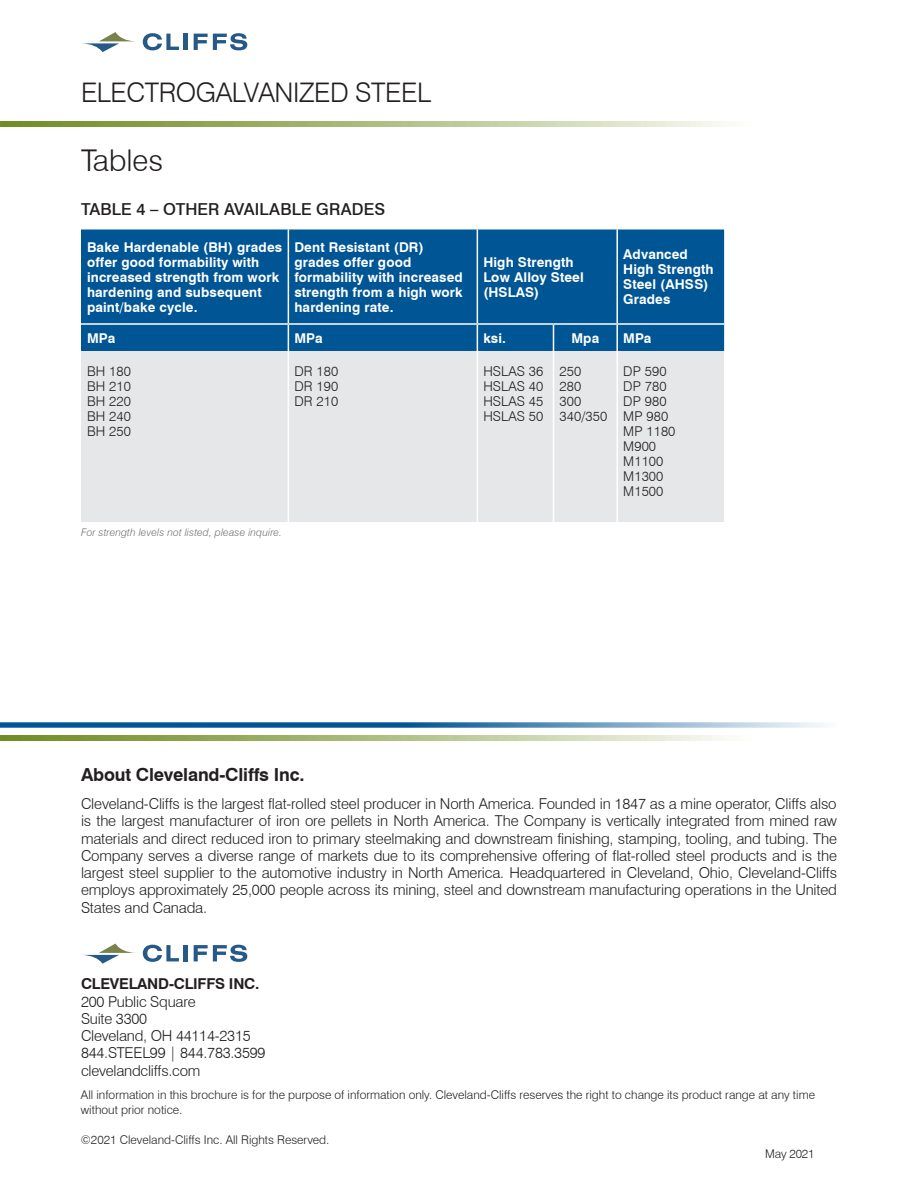
<style>
.page{position:relative;width:918px;height:1188px;background:#fff}
.page>*{position:absolute;margin:0;border:0;box-sizing:border-box;transform-origin:0 0}
.t1{font:300 30px "Swiss 721 BT";color:#231f20}
.t2{font:300 27px "Swiss 721 BT";letter-spacing:-.015em;color:#231f20}
.t3{font:700 18px "Swiss 721 BT";letter-spacing:-.01em;color:#231f20}
.t4{font:500 16.5px "Swiss 721 BT";letter-spacing:.005em;color:#231f20}
.t5{font:300 15px/17.2px "Swiss 721 BT";letter-spacing:-.015em;color:#231f20}
.t6{font:700 15px "Swiss 721 BT";letter-spacing:-.015em;color:#231f20}
.t7{font:700 13.5px/15px "Swiss 721 BT";letter-spacing:.01em;color:#fff}
.t8{font:300 13.5px/15px "Swiss 721 BT";letter-spacing:.01em;color:#231f20;text-align:justify}
.t9{font:300 12px/15px "Swiss 721 BT";color:#231f20}
.t10{font:italic 300 10.5px "Swiss 721 BT";letter-spacing:.01em;color:#717074}
</style>
<div class="page">
<img style="left:0;top:122px;width:725px;height:5px">
<svg style="left:143px;top:33px;width:36px;height:17px"></svg>
<hr style="left:184px;top:34px;width:4px;height:16px;background:#265988">
<svg style="left:194px;top:33px;width:53px;height:17px"></svg>
<svg style="left:82px;top:32px;width:54px;height:20px"></svg>
<svg style="left:143px;top:945px;width:36px;height:17px"></svg>
<hr style="left:184px;top:945px;width:4px;height:16px;background:#265988">
<svg style="left:194px;top:945px;width:53px;height:17px"></svg>
<svg style="left:82px;top:944px;width:54px;height:20px"></svg>
<img style="left:0;top:735px;width:725px;height:5px">
<svg style="left:0;top:722px;width:824px;height:6px;background:#518bb6"></svg>
<div style="left:81px;top:230px;width:643px;height:121px;background:#005595"></div>
<div style="left:81px;top:351px;width:643px;height:171px;background:#e6e7e9"></div>
<hr style="left:288px;top:230px;width:1px;height:93px;background:#fff">
<hr style="left:477px;top:230px;width:1px;height:93px;background:#fff">
<svg style="left:288px;top:325px;width:1px;height:26px"></svg>
<svg style="left:477px;top:325px;width:1px;height:26px"></svg>
<svg style="left:553px;top:325px;width:1px;height:26px"></svg>
<hr style="left:616px;top:325px;width:2px;height:26px;background:#fff">
<hr style="left:288px;top:351px;width:1px;height:171px;background:#fff">
<hr style="left:477px;top:351px;width:1px;height:171px;background:#fff">
<hr style="left:553px;top:351px;width:1px;height:171px;background:#fff">
<hr style="left:616px;top:351px;width:2px;height:171px;background:#fff">
<hr style="left:616px;top:230px;width:2px;height:93px;background:#fff">
<hr style="left:81px;top:323px;width:207px;height:2px;background:#fff">
<hr style="left:288px;top:323px;width:189px;height:2px;background:#fff">
<hr style="left:477px;top:323px;width:76px;height:2px;background:#fff">
<hr style="left:554px;top:323px;width:63px;height:2px;background:#fff">
<hr style="left:617px;top:323px;width:107px;height:2px;background:#fff">
<h2 class="t2" style="left:81px;top:76px;width:352px">ELECTROGALVANIZED STEEL</h2>
<h1 class="t1" style="left:81px;top:142px;width:84px">Tables</h1>
<p class="t4" style="left:81px;top:199px;width:306px">TABLE 4 – OTHER AVAILABLE GRADES</p>
<p class="t7" style="left:87px;top:239px;width:197px">Bake Hardenable (BH) grades offer good formability with increased strength from work hardening and subsequent paint/bake cycle.</p>
<p class="t7" style="left:294px;top:239px;width:170px">Dent Resistant (DR) grades offer good formability with increased strength from a high work hardening rate.</p>
<p class="t7" style="left:483px;top:254px;width:102px">High Strength<br>Low Alloy Steel (HSLAS)</p>
<p class="t7" style="left:623px;top:247px;width:92px">Advanced<br>High Strength<br>Steel (AHSS)<br>Grades</p>
<p class="t7" style="left:87px;top:330px;width:30px">MPa</p>
<p class="t7" style="left:294px;top:330px;width:30px">MPa</p>
<p class="t7" style="left:483px;top:330px;width:24px">ksi.</p>
<p class="t7" style="left:571px;top:330px;width:29px">Mpa</p>
<p class="t7" style="left:623px;top:330px;width:30px">MPa</p>
<p class="t8" style="left:87px;top:364px;width:45px">BH 180<br>BH 210<br>BH 220<br>BH 240<br>BH 250</p>
<p class="t8" style="left:294px;top:364px;width:45px">DR 180<br>DR 190<br>DR 210</p>
<p class="t8" style="left:483px;top:364px;width:62px">HSLAS 36<br>HSLAS 40<br>HSLAS 45<br>HSLAS 50</p>
<p class="t8" style="left:560px;top:364px;width:49px;text-align:left">250<br>280<br>300<br>340/350</p>
<p class="t8" style="left:623px;top:364px;width:54px;text-align:left">DP 590<br>DP 780<br>DP 980<br>MP 980<br>MP 1180<br>M900<br>M1100<br>M1300<br>M1500</p>
<p class="t10" style="left:81px;top:526px;width:203px">For strength levels not listed, please inquire.</p>
<p class="t3" style="left:81px;top:764px;width:225px">About Cleveland-Cliffs Inc.</p>
<p class="t5" style="left:81px;top:795px;width:758px;text-align:justify">Cleveland-Cliffs is the largest flat-rolled steel producer in North America. Founded in 1847 as a mine operator, Cliffs also is the largest manufacturer of iron ore pellets in North America. The Company is vertically integrated from mined raw materials and direct reduced iron to primary steelmaking and downstream finishing, stamping, tooling, and tubing. The Company serves a diverse range of markets due to its comprehensive offering of flat-rolled steel products and is the largest steel supplier to the automotive industry in North America. Headquartered in Cleveland, Ohio, Cleveland-Cliffs employs approximately 25,000 people across its mining, steel and downstream manufacturing operations in the United States and Canada.</p>
<p class="t6" style="left:81px;top:975px;width:180px">CLEVELAND-CLIFFS INC.</p>
<p class="t5" style="left:81px;top:993px;width:186px">200 Public Square<br>Suite 3300<br>Cleveland, OH 44114-2315<br>844.STEEL99 | 844.783.3599 clevelandcliffs.com</p>
<p class="t9" style="left:81px;top:1088px;width:736px">All information in this brochure is for the purpose of information only. Cleveland-Cliffs reserves the right to change its product range at any time without prior notice.</p>
<p class="t9" style="left:81px;top:1133px;width:250px">©2021 Cleveland-Cliffs Inc. All Rights Reserved.</p>
<p class="t9" style="left:765px;top:1146px;width:51px">May 2021</p>
</div>
